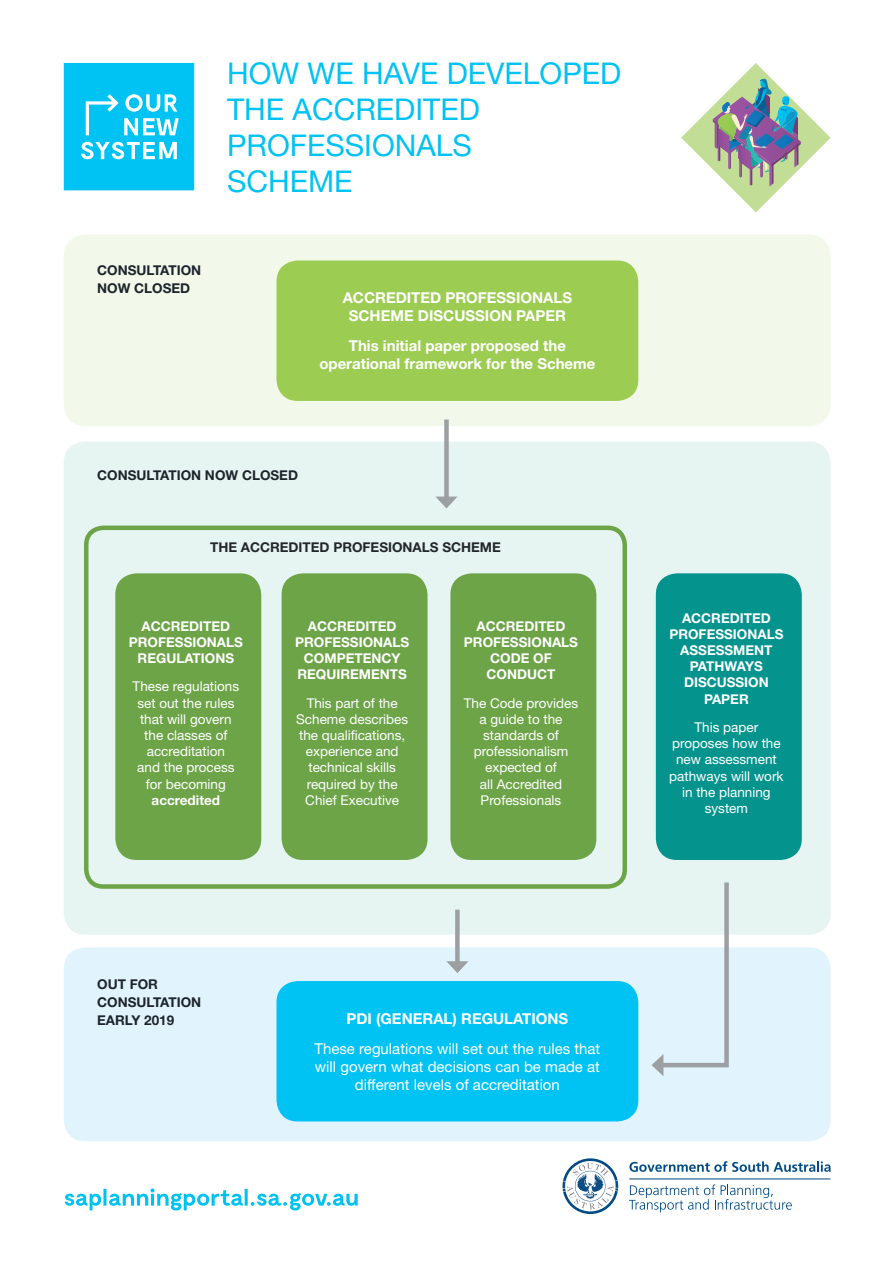
<style>
.page{position:relative;width:893px;height:1263px;background:#fff}
.page>*{position:absolute;margin:0;border:0;box-sizing:border-box;transform-origin:0 0}
.t1{font:30px/36px "Helvetica Neue LT Pro";color:#00c2f3}
.t2{font:700 15px/18px "Helvetica Neue LT Pro";color:#fff;text-align:center}
.t3{font:15px/18px "Helvetica Neue LT Pro";color:#fff;text-align:center}
.t4{font:13.5px/16.2px "Helvetica Neue LT Pro";color:#fff;text-align:center}
.t5{font:700 13.5px/16.2px "Helvetica Neue LT Pro";color:#fff;text-align:center}
.t6{font:700 13.5px/18px "Helvetica Neue LT Pro";color:#1d242b}
.t7{font:700 13.5px "Helvetica Neue LT Pro";color:#24272a}
</style>
<div class="page">
<svg style="left:64px;top:63px;width:130px;height:127px;background:#1dc8f4"></svg>
<div style="left:64px;top:235px;width:767px;height:191px;background:#f2f8ea;border-radius:21px"></div>
<div style="left:64px;top:947px;width:767px;height:194px;background:#e1f4fd;border-radius:21px"></div>
<div style="left:64px;top:442px;width:767px;height:492px;background:#e6f5f2;border-radius:21px"></div>
<div style="left:84px;top:526px;width:543px;height:363px;border:4px solid #6da448;border-radius:17px"></div>
<div style="left:115px;top:573px;width:146px;height:287px;background:#6da448;border-radius:21px"></div>
<div style="left:282px;top:573px;width:146px;height:287px;background:#6da448;border-radius:21px"></div>
<div style="left:450px;top:573px;width:146px;height:287px;background:#6da448;border-radius:21px"></div>
<div style="left:656px;top:573px;width:146px;height:287px;background:#05938d;border-radius:21px"></div>
<div style="left:276px;top:260px;width:362px;height:141px;background:#9dcc52;border-radius:21px"></div>
<div style="left:276px;top:981px;width:362px;height:140px;background:#00c2f3;border-radius:21px"></div>
<svg style="left:651px;top:882px;width:80px;height:194px"></svg>
<div style="left:444px;top:419px;width:5px;height:82px;background:#9da0a2"></div>
<svg style="left:436px;top:497px;width:21px;height:11px"></svg>
<div style="left:455px;top:910px;width:5px;height:55px;background:#9da0a2"></div>
<svg style="left:446px;top:961px;width:22px;height:12px"></svg>
<svg style="left:103px;top:1188px;width:242px;height:22px"></svg>
<hr style="left:629px;top:1178px;width:201px;height:1px;background:#0e4c84">
<svg style="left:629px;top:1161px;width:202px;height:11px"></svg>
<svg style="left:562px;top:1158px;width:56px;height:56px"></svg>
<svg style="left:629px;top:1184px;width:163px;height:28px"></svg>
<svg style="left:681px;top:63px;width:150px;height:149px"></svg>
<h1 class="t1" style="left:227px;top:55px;width:396px">HOW WE HAVE DEVELOPED<br>THE ACCREDITED<br>PROFESSIONALS<br>SCHEME</h1>
<p class="t6" style="left:97px;top:260px;width:106px">CONSULTATION<br>NOW CLOSED</p>
<p class="t2" style="left:343px;top:288px;width:231px">ACCREDITED PROFESSIONALS<br>SCHEME DISCUSSION PAPER</p>
<p class="t2" style="left:319px;top:336px;width:278px">This initial paper proposed the operational framework for the Scheme</p>
<p class="t6" style="left:97px;top:466px;width:202px">CONSULTATION NOW CLOSED</p>
<p class="t7" style="left:210px;top:538px;width:292px">THE ACCREDITED PROFESIONALS SCHEME</p>
<p class="t5" style="left:129px;top:617px;width:116px">ACCREDITED<br>PROFESSIONALS<br>REGULATIONS</p>
<p class="t4" style="left:133px;top:678px;width:108px">These regulations set out the rules that will govern the classes of accreditation<br>and the process for becoming</p>
<p class="t5" style="left:152px;top:791px;width:70px">accredited</p>
<p class="t5" style="left:295px;top:617px;width:116px">ACCREDITED<br>PROFESSIONALS<br>COMPETENCY<br>REQUIREMENTS</p>
<p class="t4" style="left:296px;top:694px;width:114px">This part of the<br>Scheme describes the qualifications, experience and technical skills required by the<br>Chief Executive</p>
<p class="t5" style="left:464px;top:617px;width:116px">ACCREDITED<br>PROFESSIONALS<br>CODE OF<br>CONDUCT</p>
<p class="t4" style="left:464px;top:694px;width:116px">The Code provides a guide to the standards of professionalism expected of<br>all Accredited<br>Professionals</p>
<p class="t5" style="left:669px;top:609px;width:116px">ACCREDITED<br>PROFESSIONALS<br>ASSESSMENT<br>PATHWAYS<br>DISCUSSION<br>PAPER</p>
<p class="t4" style="left:669px;top:719px;width:116px">This paper proposes how the new assessment pathways will work in the planning system</p>
<p class="t6" style="left:97px;top:975px;width:106px">OUT FOR<br>CONSULTATION<br>EARLY 2019</p>
<p class="t2" style="left:346px;top:1009px;width:223px">PDI (GENERAL) REGULATIONS</p>
<p class="t3" style="left:314px;top:1039px;width:287px">These regulations will set out the rules that will govern what decisions can be made at different levels of accreditation</p>
</div>
